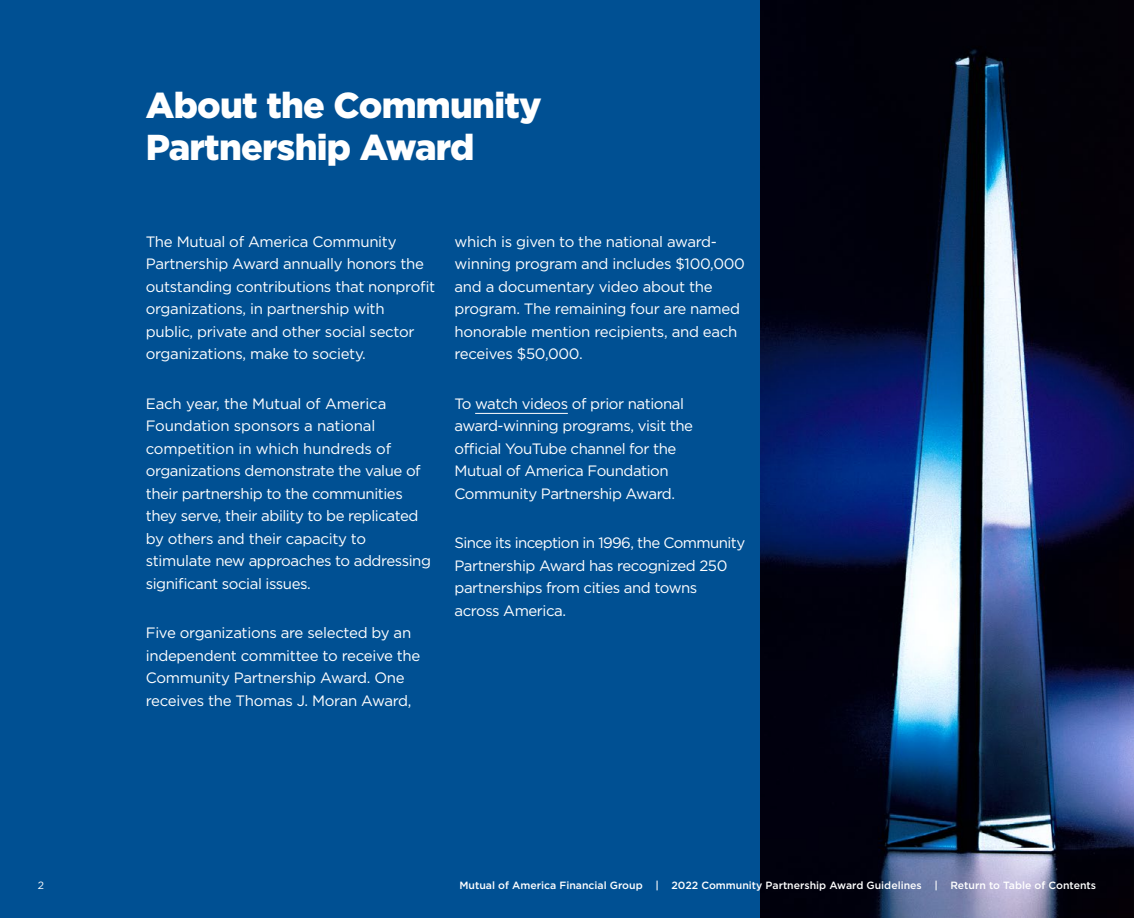
<style>
.page{position:relative;width:1134px;height:918px;background:#fff}
.page>*{position:absolute;margin:0;border:0;box-sizing:border-box;transform-origin:0 0}
._22___headline{font:900 36px/42px "Gotham";letter-spacing:-.02em;color:#fff}
._18___body_copy{font:15px/22.5px "Gotham";letter-spacing:-.02em;color:#fff}
.t1{font:500 10.5px "Gotham";color:#fff}
.t2{font:10.5px "Gotham";color:#fff}
</style>
<div class="page">
<div style="left:0;top:0;width:772px;height:918px;background:#005093"></div>
<hr style="left:475px;top:413px;width:93px;height:1px;background:#fff">
<img style="left:760px;top:0;width:374px;height:918px">
<h1 class="_22___headline" style="left:146px;top:83px;width:397px">About the Community<br>Partnership Award</h1>
<p class="_18___body_copy" style="left:146px;top:230px;width:291px">The Mutual of America Community Partnership Award annually honors the outstanding contributions that nonprofit organizations, in partnership with public, private and other social sector organizations, make to society.</p>
<p class="_18___body_copy" style="left:146px;top:392px;width:287px">Each year, the Mutual of America Foundation sponsors a national competition in which hundreds of organizations demonstrate the value of their partnership to the communities they serve, their ability to be replicated by others and their capacity to stimulate new approaches to addressing significant social issues.</p>
<p class="_18___body_copy" style="left:146px;top:622px;width:276px">Five organizations are selected by an independent committee to receive the Community Partnership Award. One receives the Thomas J. Moran Award,</p>
<p class="_18___body_copy" style="left:454px;top:230px;width:292px">which is given to the national award&shy;winning program and includes $100,000 and a documentary video about the program. The remaining four are named honorable mention recipients, and each receives $50,000.</p>
<p class="_18___body_copy" style="left:454px;top:392px;width:240px">To watch videos of prior national award-winning programs, visit the official YouTube channel for the<br>Mutual of America Foundation<br>Community Partnership Award.</p>
<p class="_18___body_copy" style="left:454px;top:532px;width:292px">Since its inception in 1996, the Community Partnership Award has recognized 250 partnerships from cities and towns across America.</p>
<p class="t2" style="left:38px;top:879px;width:8px">2</p>
<p class="t1" style="left:460px;top:879px;width:638px">Mutual of America Financial Group | 2022 Community Partnership Award Guidelines | Return to Table of Contents</p>
</div>
